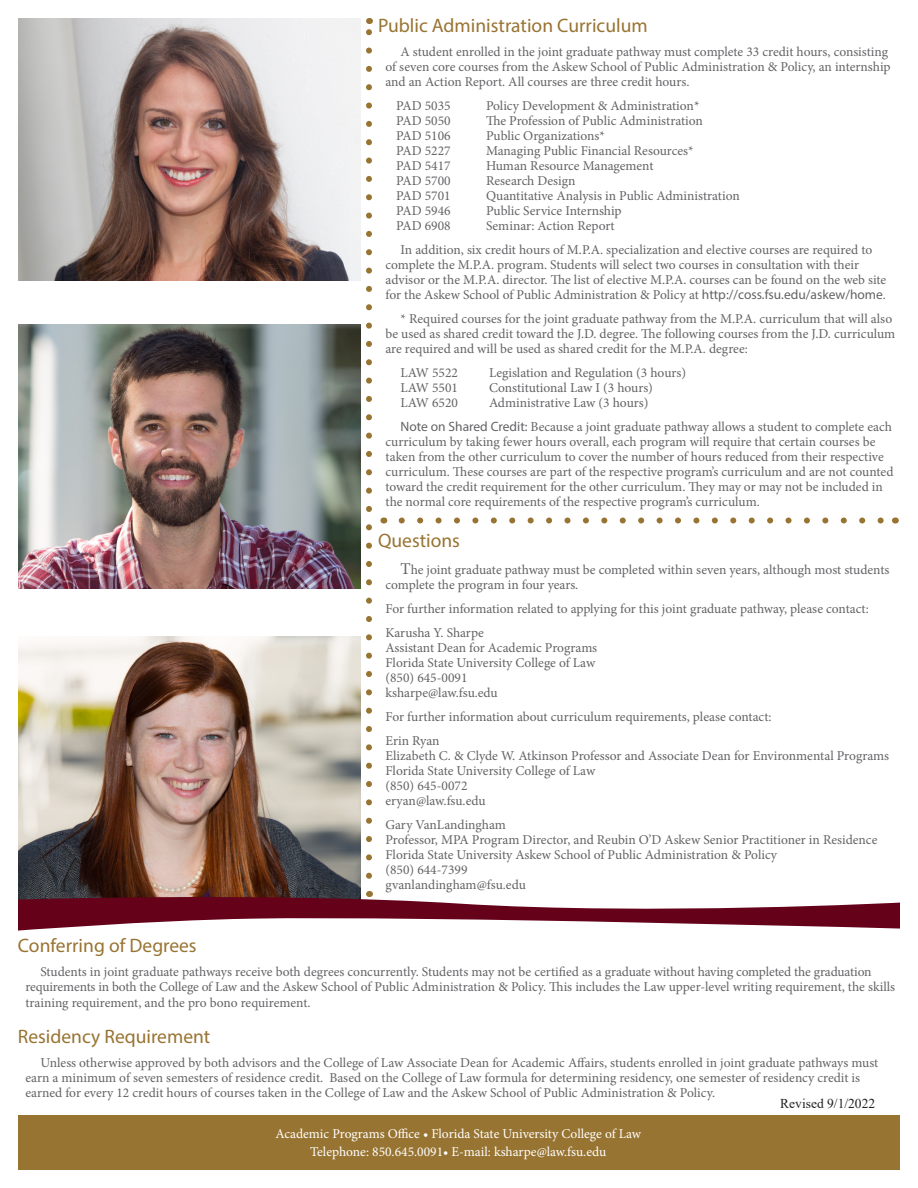
<style>
.page{position:relative;width:918px;height:1188px;background:#fff}
.page>*{position:absolute;margin:0;border:0;box-sizing:border-box;transform-origin:0 0}
.t1{font:19.5px "Myriad Pro";color:#987432}
.t2{font:13.5px/15px "Minion Pro";color:#636366}
.t3{font:13.5px "Minion Pro";color:#fff}
.t4{font:13.5px "Times New Roman";color:#231f20}
.s1{font-family:"Myriad Pro"}
.s2{font-size:16.5px}
</style>
<div class="page">
<svg style="left:366px;top:30px;width:6px;height:846px"></svg>
<img style="left:18px;top:324px;width:342px;height:265px">
<img style="left:18px;top:18px;width:342px;height:262px">
<svg style="left:402px;top:518px;width:482px;height:6px"></svg>
<img style="left:18px;top:636px;width:342px;height:255px">
<div style="left:18px;top:1115px;width:882px;height:55px;background:#987432"></div>
<svg style="left:18px;top:891px;width:882px;height:40px"></svg>
<p class="t1" style="left:378px;top:14px;width:271px">Public Administration Curriculum</p>
<p class="t2" style="left:386px;top:44px;width:507px;text-indent:15px">A student enrolled in the joint graduate pathway must complete 33 credit hours, consisting of seven core courses from the Askew School of Public Administration &amp; Policy, an internship and an Action Report. All courses are three credit hours.</p>
<p class="t2" style="left:396px;top:98px;width:56px">PAD 5035</p>
<p class="t2" style="left:486px;top:98px;width:215px">Policy Development &amp; Administration*</p>
<p class="t2" style="left:396px;top:113px;width:56px">PAD 5050</p>
<p class="t2" style="left:486px;top:113px;width:218px">The Profession of Public Administration</p>
<p class="t2" style="left:396px;top:128px;width:56px">PAD 5106</p>
<p class="t2" style="left:486px;top:128px;width:120px">Public Organizations*</p>
<p class="t2" style="left:396px;top:143px;width:56px">PAD 5227</p>
<p class="t2" style="left:486px;top:143px;width:209px">Managing Public Financial Resources*</p>
<p class="t2" style="left:396px;top:158px;width:56px">PAD 5417</p>
<p class="t2" style="left:486px;top:158px;width:169px">Human Resource Management</p>
<p class="t2" style="left:396px;top:173px;width:56px">PAD 5700</p>
<p class="t2" style="left:486px;top:173px;width:91px">Research Design</p>
<p class="t2" style="left:396px;top:188px;width:56px">PAD 5701</p>
<p class="t2" style="left:486px;top:188px;width:255px">Quantitative Analysis in Public Administration</p>
<p class="t2" style="left:396px;top:203px;width:56px">PAD 5946</p>
<p class="t2" style="left:486px;top:203px;width:137px">Public Service Internship</p>
<p class="t2" style="left:396px;top:218px;width:56px">PAD 6908</p>
<p class="t2" style="left:486px;top:218px;width:130px">Seminar: Action Report</p>
<p class="t2" style="left:386px;top:242px;width:502px;text-indent:15px">In addition, six credit hours of M.P.A. specialization and elective courses are required to complete the M.P.A. program. Students will select two courses in consultation with their advisor or the M.P.A. director. The list of elective M.P.A. courses can be found on the web site for the Askew School of Public Administration &amp; Policy at <span class="s1">http://coss.fsu.edu/askew/home</span>.</p>
<p class="t2" style="left:386px;top:311px;width:511px;text-indent:15px">* Required courses for the joint graduate pathway from the M.P.A. curriculum that will also be used as shared credit toward the J.D. degree. The following courses from the J.D. curriculum are required and will be used as shared credit for the M.P.A. degree:</p>
<p class="t2" style="left:400px;top:365px;width:59px">LAW 5522</p>
<p class="t2" style="left:489px;top:365px;width:199px">Legislation and Regulation (3 hours)</p>
<p class="t2" style="left:400px;top:380px;width:59px">LAW 5501</p>
<p class="t2" style="left:489px;top:380px;width:165px">Constitutional Law I (3 hours)</p>
<p class="t2" style="left:400px;top:395px;width:59px">LAW 6520</p>
<p class="t2" style="left:489px;top:395px;width:161px">Administrative Law (3 hours)</p>
<p class="t2" style="left:385px;top:419px;width:509px;text-indent:15px"><span class="s1">Note on Shared Credit:</span> Because a joint graduate pathway allows a student to complete each curriculum by taking fewer hours overall, each program will require that certain courses be taken from the other curriculum to cover the number of hours reduced from their respective curriculum. These courses are part of the respective program’s curriculum and are not counted toward the credit requirement for the other curriculum. They may or may not be included in the normal core requirements of the respective program’s curriculum.</p>
<p class="t1" style="left:378px;top:529px;width:83px">Questions</p>
<p class="t2" style="left:386px;top:563px;width:506px;text-indent:15px"><span class="s2">T</span>he joint graduate pathway must be completed within seven years, although most students complete the program in four years.</p>
<p class="t2" style="left:386px;top:597px;width:485px;line-height:24px">For further information related to applying for this joint graduate pathway, please contact:<br>Karusha Y. Sharpe</p>
<p class="t2" style="left:386px;top:641px;width:213px">Assistant Dean for Academic Programs<br>Florida State University College of Law (850) 645-0091<br>ksharpe@law.fsu.edu</p>
<p class="t2" style="left:386px;top:710px;width:388px">For further information about curriculum requirements, please contact:</p>
<p class="t2" style="left:386px;top:734px;width:505px">Erin Ryan<br>Elizabeth C. &amp; Clyde W. Atkinson Professor and Associate Dean for Environmental Programs<br>Florida State University College of Law</p>
<p class="t2" style="left:386px;top:779px;width:84px">(850) 645-0072</p>
<p class="t2" style="left:386px;top:794px;width:102px">eryan@law.fsu.edu</p>
<p class="t2" style="left:386px;top:818px;width:493px">Gary VanLandingham<br>Professor, MPA Program Director, and Reubin O’D Askew Senior Practitioner in Residence</p>
<p class="t2" style="left:386px;top:848px;width:393px">Florida State University Askew School of Public Administration &amp; Policy</p>
<p class="t2" style="left:386px;top:863px;width:84px">(850) 644-7399</p>
<p class="t2" style="left:386px;top:878px;width:142px">gvanlandingham@fsu.edu</p>
<p class="t1" style="left:18px;top:934px;width:180px">Conferring of Degrees</p>
<p class="t2" style="left:25px;top:964px;width:871px;text-indent:15px">Students in joint graduate pathways receive both degrees concurrently. Students may not be certified as a graduate without having completed the graduation requirements in both the College of Law and the Askew School of Public Administration &amp; Policy. This includes the Law upper-level writing requirement, the skills training requirement, and the pro bono requirement.</p>
<p class="t1" style="left:18px;top:1025px;width:194px">Residency Requirement</p>
<p class="t2" style="left:25px;top:1056px;width:854px;text-indent:15px">Unless otherwise approved by both advisors and the College of Law Associate Dean for Academic Affairs, students enrolled in joint graduate pathways must earn a minimum of seven semesters of residence credit. Based on the College of Law formula for determining residency, one semester of residency credit is earned for every 12 credit hours of courses taken in the College of Law and the Askew School of Public Administration &amp; Policy.</p>
<p class="t3" style="left:275px;top:1125px;width:367px">Academic Programs Office • Florida State University College of Law</p>
<p class="t3" style="left:310px;top:1143px;width:298px">Telephone: 850.645.0091• E-mail: ksharpe@law.fsu.edu</p>
<p class="t4" style="left:780px;top:1094px;width:96px">Revised 9/1/2022</p>
</div>
